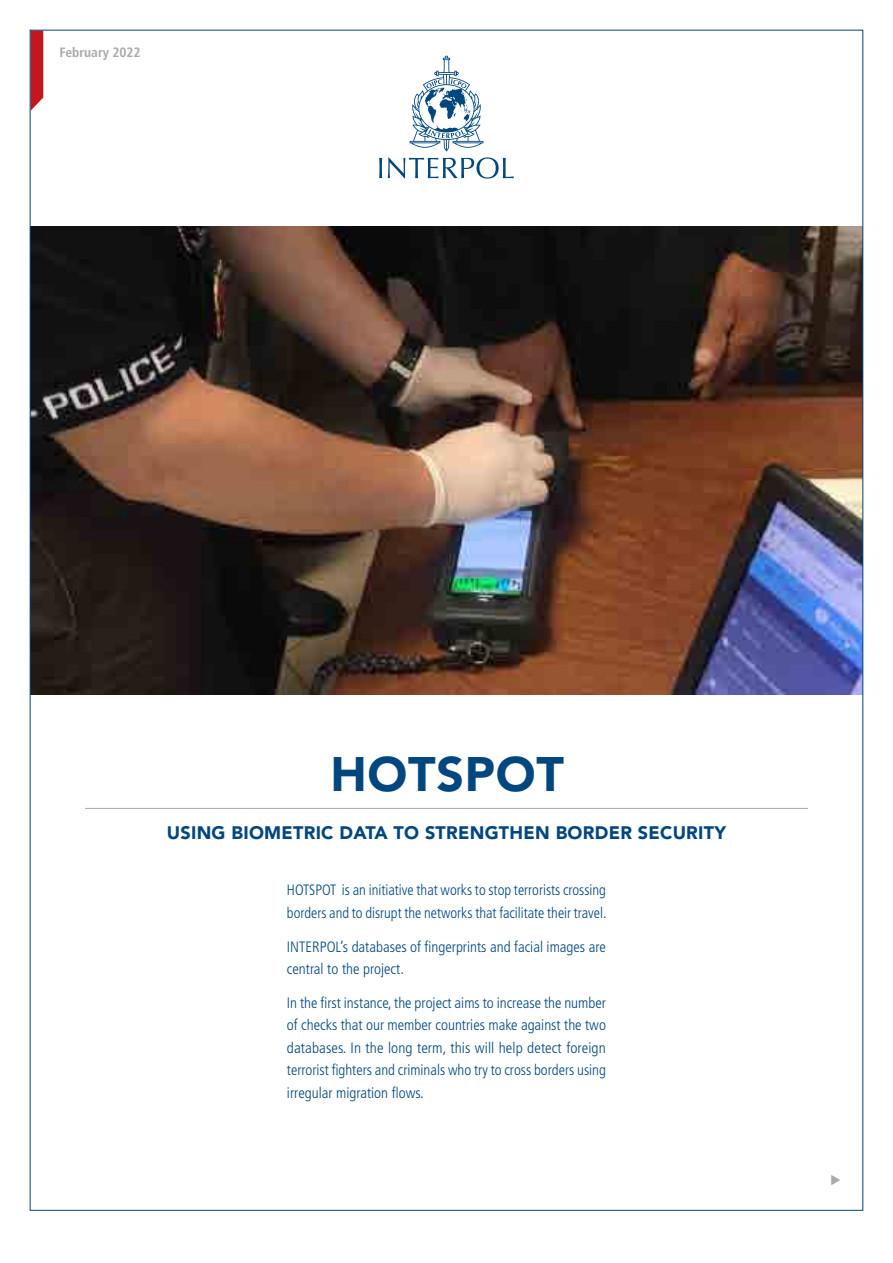
<style>
.page{position:relative;width:893px;height:1263px;background:#fff}
.page>*{position:absolute;margin:0;border:0;box-sizing:border-box;transform-origin:0 0}
.t1{font:900 48px "Avenir LT Std";letter-spacing:.015em;color:#00467f}
.t2{font:900 18px "Avenir LT Std";letter-spacing:.015em;color:#00467f}
.t3{font:300 condensed 15px/22.5px "Frutiger LT Std";color:#00467f}
.t4{font:700 condensed 13.5px "Frutiger LT Std";color:#a7a9ac}
</style>
<div class="page">
<svg style="left:32px;top:32px;width:11px;height:77px"></svg>
<img style="left:32px;top:226px;width:829px;height:468px">
<svg style="left:379px;top:56px;width:135px;height:123px"></svg>
<hr style="left:85px;top:808px;width:723px;height:1px;background:#a7a9ac">
<p class="t4" style="left:60px;top:44px;width:83px">February 2022</p>
<h1 class="t1" style="left:330px;top:745px;width:235px">HOTSPOT</h1>
<p class="t2" style="left:167px;top:821px;width:561px">USING BIOMETRIC DATA TO STRENGTHEN BORDER SECURITY</p>
<p class="t3" style="left:287px;top:879px;width:321px">HOTSPOT is an initiative that works to stop terrorists crossing borders and to disrupt the networks that facilitate their travel.</p>
<p class="t3" style="left:287px;top:935px;width:321px">INTERPOL’s databases of fingerprints and facial images are central to the project.</p>
<p class="t3" style="left:287px;top:992px;width:321px;text-align:justify">In the first instance, the project aims to increase the number of checks that our member countries make against the two databases. In the long term, this will help detect foreign terrorist fighters and criminals who try to cross borders using irregular migration flows.</p>
</div>
